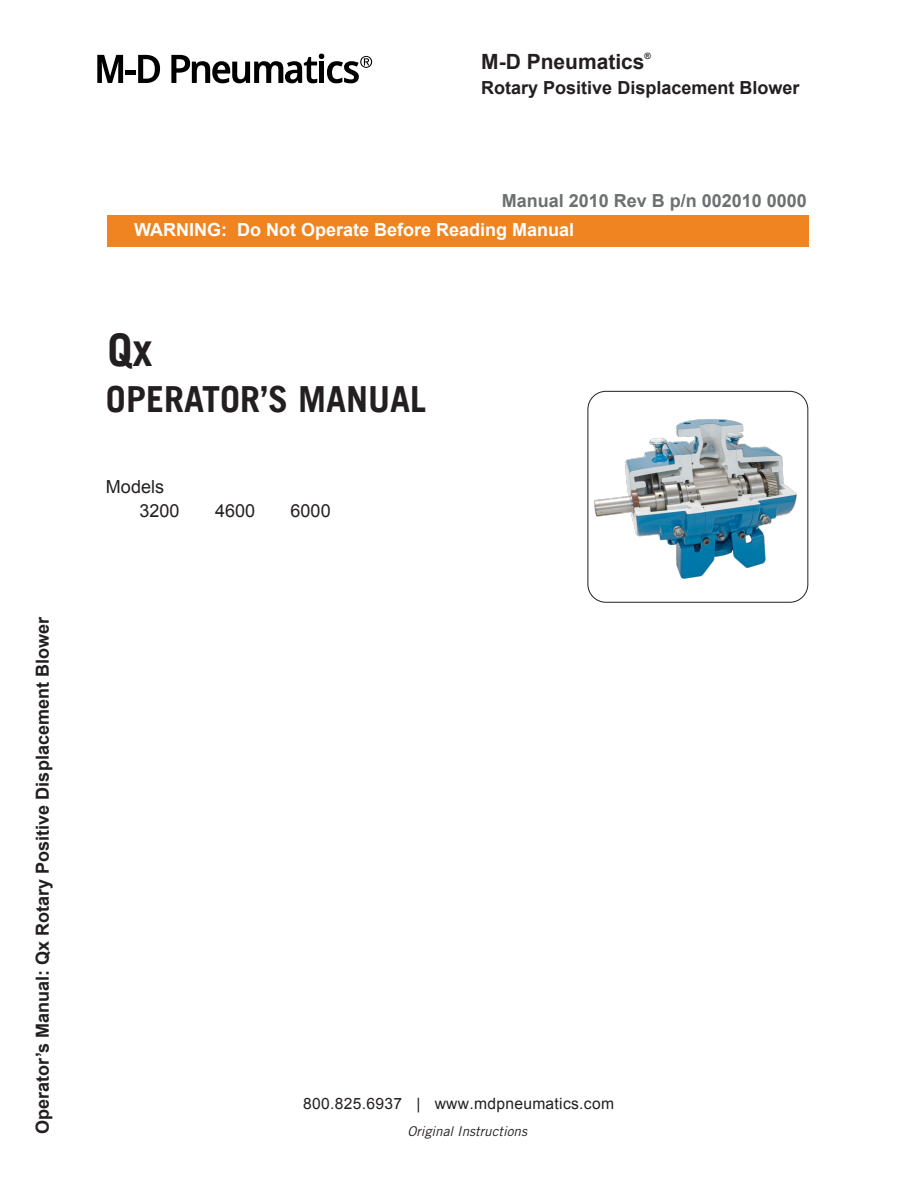
<style>
.page{position:relative;width:918px;height:1188px;background:#fff}
.page>*{position:absolute;margin:0;border:0;box-sizing:border-box;transform-origin:0 0}
.t1{font:700 45px "Trade Gothic LT";color:#231f20}
.t2{font:700 36px "Trade Gothic LT";color:#231f20}
.t3{font:700 21px "Arial";color:#231f20}
.t4{font:700 18px "Arial";color:#231f20}
.t5{font:700 18px "Arial";color:#fff}
.t6{font:700 18px "Arial";color:#6c7070}
.t7{font:18px "Arial";color:#231f20}
.t8{font:15.6px "Arial";letter-spacing:.02em;color:#231f20}
.t9{font:italic 13.5px "Trade Gothic LT Std";color:#231f20}
.t10{font:700 8.7px "Arial";color:#231f20}
</style>
<div class="page">
<div style="left:107px;top:216px;width:702px;height:31px;background:#ef8421"></div>
<img style="left:594px;top:419px;width:203px;height:160px">
<div style="left:588px;top:391px;width:220px;height:212px;border:1px solid #231f20;border-radius:18px"></div>
<svg style="left:97px;top:55px;width:26px;height:28px"></svg>
<hr style="left:125px;top:70px;width:10px;height:4px;background:#000">
<svg style="left:138px;top:55px;width:22px;height:28px"></svg>
<svg style="left:171px;top:54px;width:201px;height:29px"></svg>
<p class="t4" style="left:31px;top:1134px;width:518px;rotate:-90deg">Operator’s Manual: Qx Rotary Positive Displacement Blower</p>
<p class="t3" style="left:481px;top:48px;width:165px">M-D Pneumatics</p>
<p class="t10" style="left:645px;top:51px;width:8px">®</p>
<p class="t4" style="left:481px;top:75px;width:320px">Rotary Positive Displacement Blower</p>
<p class="t6" style="left:502px;top:189px;width:307px">Manual 2010 Rev B p/n 002010 0000</p>
<p class="t5" style="left:134px;top:217px;width:442px">WARNING: Do Not Operate Before Reading Manual</p>
<p class="t1" style="left:108px;top:322px;width:46px">Qx</p>
<p class="t2" style="left:106px;top:377px;width:322px">OPERATOR’S MANUAL</p>
<p class="t7" style="left:106px;top:475px;width:60px">Models</p>
<p class="t7" style="left:139px;top:499px;width:42px">3200</p>
<p class="t7" style="left:215px;top:499px;width:42px">4600</p>
<p class="t7" style="left:291px;top:499px;width:42px">6000</p>
<p class="t8" style="left:303px;top:1093px;width:312px">800.825.6937 | www.mdpneumatics.com</p>
<p class="t9" style="left:407px;top:1123px;width:121px">Original Instructions</p>
</div>
